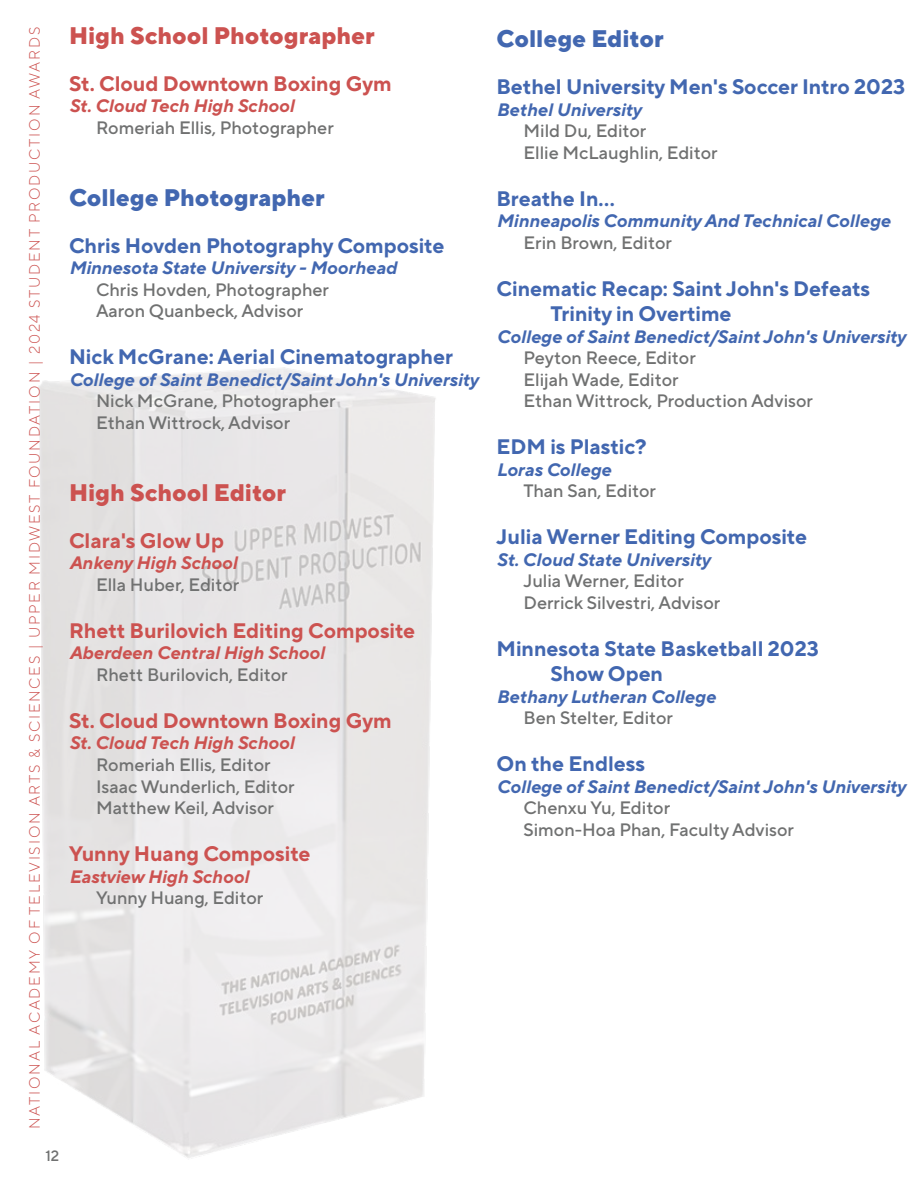
<style>
.page{position:relative;width:918px;height:1188px;background:#fff}
.page>*{position:absolute;margin:0;border:0;box-sizing:border-box;transform-origin:0 0}
.t1{font:800 24px "TT Norms Pro";color:#cc5250}
.t2{font:800 24px "TT Norms Pro";color:#4267b0}
.t3{font:700 21px "TT Norms Pro";color:#4267b0}
.t4{font:700 21px "TT Norms Pro";color:#cc5250}
.Entry_Names{font:500 18px "TT Norms Pro";color:#707171}
.t5{font:italic 700 18px "TT Norms Pro";color:#4267b0}
.t6{font:italic 700 18px "TT Norms Pro";color:#cc5250}
.t7{font:300 15px "TT Norms Pro";letter-spacing:.12em;color:#cc5250}
.t8{font:500 15px "TT Norms Pro";color:#707171}
</style>
<div class="page">
<img style="left:38px;top:367px;width:398px;height:791px">
<p class="t7" style="left:25px;top:1129px;width:1104px;rotate:-90deg">NATIONAL ACADEMY OF TELEVISION ARTS &amp; SCIENCES | UPPER MIDWEST FOUNDATION | 2024 STUDENT PRODUCTION AWARDS</p>
<p class="t1" style="left:69px;top:20px;width:307px">High School Photographer</p>
<p class="t4" style="left:69px;top:69px;width:324px">St. Cloud Downtown Boxing Gym</p>
<p class="t6" style="left:69px;top:94px;width:226px">St. Cloud Tech High School</p>
<p class="Entry_Names" style="left:96px;top:116px;width:239px">Romeriah Ellis, Photographer</p>
<p class="t2" style="left:69px;top:182px;width:257px">College Photographer</p>
<p class="t3" style="left:69px;top:231px;width:377px">Chris Hovden Photography Composite</p>
<p class="t5" style="left:69px;top:256px;width:329px">Minnesota State University - Moorhead</p>
<p class="Entry_Names" style="left:96px;top:278px;width:235px">Chris Hovden, Photographer</p>
<p class="Entry_Names" style="left:96px;top:299px;width:209px">Aaron Quanbeck, Advisor</p>
<p class="t3" style="left:69px;top:343px;width:386px">Nick McGrane: Aerial Cinematographer</p>
<p class="t5" style="left:69px;top:368px;width:411px">College of Saint Benedict/Saint John's University</p>
<p class="Entry_Names" style="left:96px;top:389px;width:241px">Nick McGrane, Photographer</p>
<p class="Entry_Names" style="left:96px;top:411px;width:196px">Ethan Wittrock, Advisor</p>
<p class="t1" style="left:69px;top:477px;width:219px">High School Editor</p>
<p class="t4" style="left:69px;top:527px;width:157px">Clara's Glow Up</p>
<p class="t6" style="left:69px;top:551px;width:170px">Ankeny High School</p>
<p class="Entry_Names" style="left:96px;top:573px;width:145px">Ella Huber, Editor</p>
<p class="t4" style="left:69px;top:617px;width:348px">Rhett Burilovich Editing Composite</p>
<p class="t6" style="left:69px;top:641px;width:257px">Aberdeen Central High School</p>
<p class="Entry_Names" style="left:96px;top:663px;width:193px">Rhett Burilovich, Editor</p>
<p class="t4" style="left:69px;top:707px;width:324px">St. Cloud Downtown Boxing Gym</p>
<p class="t6" style="left:69px;top:731px;width:226px">St. Cloud Tech High School</p>
<p class="Entry_Names" style="left:96px;top:753px;width:176px">Romeriah Ellis, Editor</p>
<p class="Entry_Names" style="left:96px;top:775px;width:200px">Isaac Wunderlich, Editor</p>
<p class="Entry_Names" style="left:96px;top:796px;width:180px">Matthew Keil, Advisor</p>
<p class="t4" style="left:69px;top:840px;width:243px">Yunny Huang Composite</p>
<p class="t6" style="left:69px;top:864px;width:181px">Eastview High School</p>
<p class="Entry_Names" style="left:96px;top:886px;width:169px">Yunny Huang, Editor</p>
<p class="t8" style="left:45px;top:1146px;width:15px">12</p>
<p class="t2" style="left:496px;top:23px;width:169px">College Editor</p>
<p class="t3" style="left:496px;top:73px;width:410px">Bethel University Men's Soccer Intro 2023</p>
<p class="t5" style="left:496px;top:98px;width:146px">Bethel University</p>
<p class="Entry_Names" style="left:524px;top:119px;width:124px">Mild Du, Editor</p>
<p class="Entry_Names" style="left:524px;top:141px;width:196px">Ellie McLaughlin, Editor</p>
<p class="t3" style="left:496px;top:185px;width:109px">Breathe In...</p>
<p class="t5" style="left:496px;top:209px;width:396px">Minneapolis Community And Technical College</p>
<p class="Entry_Names" style="left:524px;top:231px;width:150px">Erin Brown, Editor</p>
<p class="t3" style="left:496px;top:275px;width:375px">Cinematic Recap: Saint John's Defeats</p>
<p class="t3" style="left:550px;top:300px;width:183px">Trinity in Overtime</p>
<p class="t5" style="left:496px;top:324px;width:411px">College of Saint Benedict/Saint John's University</p>
<p class="Entry_Names" style="left:524px;top:346px;width:174px">Peyton Reece, Editor</p>
<p class="Entry_Names" style="left:524px;top:368px;width:157px">Elijah Wade, Editor</p>
<p class="Entry_Names" style="left:524px;top:389px;width:291px">Ethan Wittrock, Production Advisor</p>
<p class="t3" style="left:496px;top:433px;width:152px">EDM is Plastic?</p>
<p class="t5" style="left:496px;top:458px;width:116px">Loras College</p>
<p class="Entry_Names" style="left:524px;top:479px;width:134px">Than San, Editor</p>
<p class="t3" style="left:496px;top:523px;width:312px">Julia Werner Editing Composite</p>
<p class="t5" style="left:496px;top:548px;width:215px">St. Cloud State University</p>
<p class="Entry_Names" style="left:524px;top:569px;width:162px">Julia Werner, Editor</p>
<p class="Entry_Names" style="left:524px;top:591px;width:198px">Derrick Silvestri, Advisor</p>
<p class="t3" style="left:496px;top:635px;width:324px">Minnesota State Basketball 2023</p>
<p class="t3" style="left:550px;top:660px;width:114px">Show Open</p>
<p class="t5" style="left:496px;top:684px;width:221px">Bethany Lutheran College</p>
<p class="Entry_Names" style="left:524px;top:706px;width:151px">Ben Stelter, Editor</p>
<p class="t3" style="left:496px;top:750px;width:150px">On the Endless</p>
<p class="t5" style="left:496px;top:774px;width:411px">College of Saint Benedict/Saint John's University</p>
<p class="Entry_Names" style="left:524px;top:796px;width:148px">Chenxu Yu, Editor</p>
<p class="Entry_Names" style="left:524px;top:818px;width:272px">Simon-Hoa Phan, Faculty Advisor</p>
</div>
